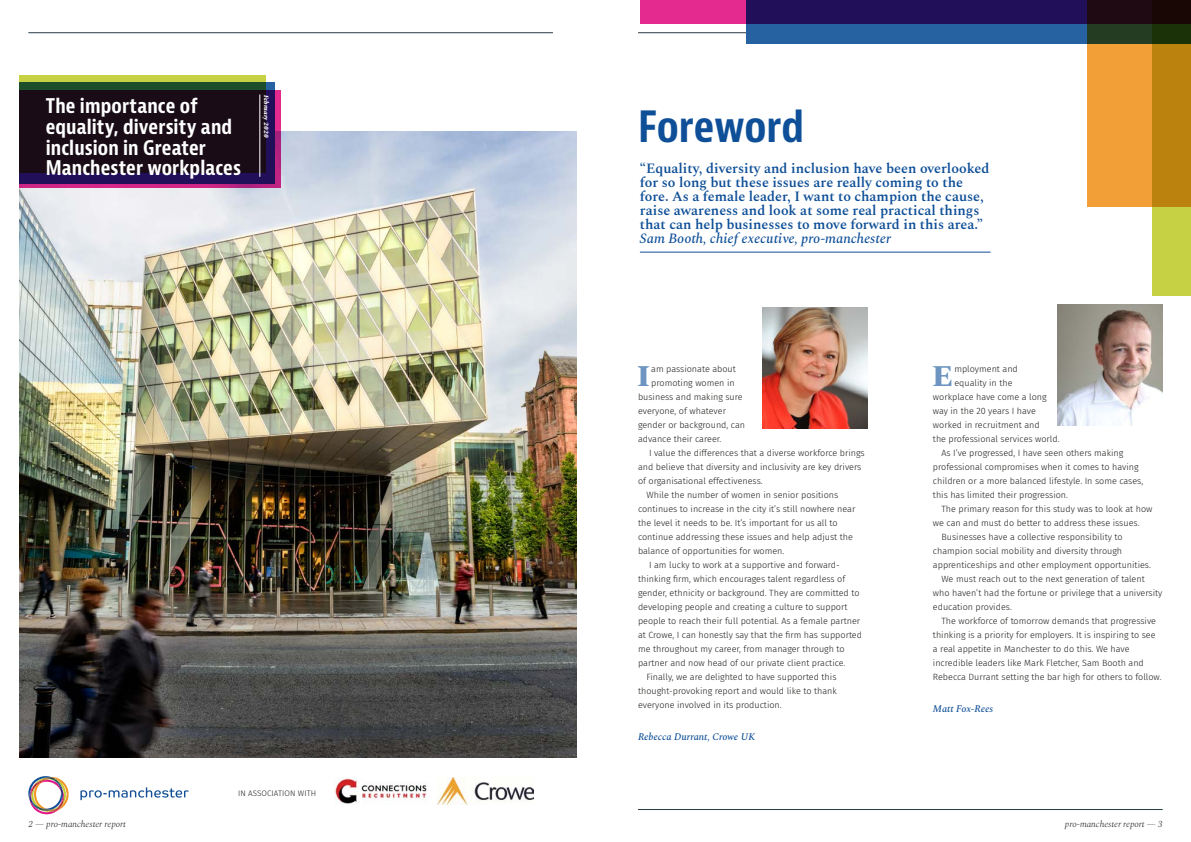
<style>
.page{position:relative;width:1191px;height:842px;background:#fff}
.page>*{position:absolute;margin:0;border:0;box-sizing:border-box;transform-origin:0 0}
.t1{font:700 condensed 42px "Bernina Sans";color:#0e4f97}
.t2{font:800 30.2px "Spectral";color:#6e95c1}
.t3{font:700 condensed 19.7px/20.7px "Bernina Sans";letter-spacing:.005em;color:#fff}
.t4{font:600 14px/14px "Spectral";color:#0e4f97}
.t5{font:italic 500 14px "Spectral";color:#0e4f97}
.t6{font:italic 500 10px "Spectral";color:#0e4f97}
.t7{font:300 9px "Fira Sans";color:#1d1d1b}
.t8{font:italic 300 9px "Spectral";color:#1d1d1b}
.t9{font:300 8px "Fira Sans";letter-spacing:.01em;color:#1d1d1b}
.t10{font:italic 800 6.6px "Spectral";color:#fff}
</style>
<div class="page">
<hr style="left:28px;top:33px;width:525px;height:1px;background:#283c46">
<hr style="left:638px;top:809px;width:524px;height:1px;background:#283c46">
<hr style="left:638px;top:33px;width:524px;height:1px;background:#283c46">
<img style="left:1057px;top:305px;width:105px;height:121px">
<img style="left:763px;top:308px;width:104px;height:121px">
<div style="left:746px;top:0;width:445px;height:44px;background:#2661a1"></div>
<svg style="left:640px;top:0;width:447px;height:24px;background:#4f1566"></svg>
<svg style="left:1087px;top:0;width:65px;height:206px;background:#c68330"></svg>
<hr style="left:640px;top:252px;width:350px;height:1px;background:#0e4f97">
<svg style="left:1152px;top:0;width:39px;height:296px;background:#a68a1c"></svg>
<img style="left:19px;top:132px;width:557px;height:626px">
<svg style="left:19px;top:91px;width:262px;height:97px;background:#551667"></svg>
<svg style="left:19px;top:75px;width:247px;height:98px;background:#251f1b"></svg>
<hr style="left:260px;top:95px;width:1px;height:82px;background:#fff">
<svg style="left:80px;top:787px;width:109px;height:13px"></svg>
<svg style="left:28px;top:776px;width:41px;height:38px"></svg>
<img style="left:334px;top:777px;width:93px;height:27px">
<img style="left:438px;top:778px;width:95px;height:26px">
<h3 class="t3" style="left:46px;top:96px;width:197px">The importance of equality, diversity and inclusion in Greater<br>Manchester workplaces</h3>
<p class="t10" style="left:271px;top:95px;width:45px;rotate:90deg">February 2020</p>
<p class="t9" style="left:238px;top:788px;width:79px">IN ASSOCIATION WITH</p>
<h1 class="t1" style="left:638px;top:101px;width:167px">Foreword</h1>
<p class="t4" style="left:640px;top:160px;width:351px">“Equality, diversity and inclusion have been overlooked for so long but these issues are really coming to the fore. As a female leader, I want to champion the cause, raise awareness and look at some real practical things that can help businesses to move forward in this area.”</p>
<h3 class="t5" style="left:640px;top:228px;width:253px">Sam Booth, chief executive, pro-manchester</h3>
<h2 class="t2" style="left:637px;top:354px;width:14px">I</h2>
<p class="t7" style="left:651px;top:362px;width:86px">am passionate about</p>
<p class="t7" style="left:651px;top:376px;width:85px">promoting women in</p>
<p class="t7" style="left:638px;top:390px;width:106px">business and making sure</p>
<p class="t7" style="left:638px;top:404px;width:89px">everyone, of whatever</p>
<p class="t7" style="left:638px;top:419px;width:109px">gender or background, can</p>
<p class="t7" style="left:638px;top:433px;width:85px">advance their career.</p>
<p class="t7" style="left:649px;top:447px;width:217px">I value the differences that a diverse workforce brings</p>
<p class="t7" style="left:638px;top:461px;width:225px">and believe that diversity and inclusivity are key drivers</p>
<p class="t7" style="left:638px;top:475px;width:126px">of organisational effectiveness.</p>
<p class="t7" style="left:646px;top:489px;width:193px">While the number of women in senior positions</p>
<p class="t7" style="left:638px;top:503px;width:219px">continues to increase in the city it’s still nowhere near</p>
<p class="t7" style="left:638px;top:517px;width:201px">the level it needs to be. It’s important for us all to</p>
<p class="t7" style="left:638px;top:531px;width:216px">continue addressing these issues and help adjust the</p>
<p class="t7" style="left:638px;top:545px;width:148px">balance of opportunities for women.</p>
<p class="t7" style="left:649px;top:559px;width:192px">I am lucky to work at a supportive and forward-</p>
<p class="t7" style="left:638px;top:573px;width:209px">thinking firm, which encourages talent regardless of</p>
<p class="t7" style="left:638px;top:587px;width:223px">gender, ethnicity or background. They are committed to</p>
<p class="t7" style="left:638px;top:601px;width:211px">developing people and creating a culture to support</p>
<p class="t7" style="left:638px;top:615px;width:224px">people to reach their full potential. As a female partner</p>
<p class="t7" style="left:638px;top:629px;width:225px">at Crowe, I can honestly say that the firm has supported</p>
<p class="t7" style="left:638px;top:643px;width:208px">me throughout my career, from manager through to</p>
<p class="t7" style="left:638px;top:657px;width:209px">partner and now head of our private client practice.</p>
<p class="t7" style="left:646px;top:671px;width:191px">Finally, we are delighted to have supported this</p>
<p class="t7" style="left:638px;top:685px;width:200px">thought-provoking report and would like to thank</p>
<p class="t7" style="left:638px;top:699px;width:145px">everyone involved in its production.</p>
<p class="t6" style="left:638px;top:729px;width:119px">Rebecca Durrant, Crowe UK</p>
<h2 class="t2" style="left:932px;top:354px;width:23px">E</h2>
<p class="t7" style="left:954px;top:362px;width:65px">mployment and</p>
<p class="t7" style="left:954px;top:376px;width:60px">equality in the</p>
<p class="t7" style="left:933px;top:390px;width:115px">workplace have come a long</p>
<p class="t7" style="left:933px;top:404px;width:104px">way in the 20 years I have</p>
<p class="t7" style="left:933px;top:419px;width:108px">worked in recruitment and</p>
<p class="t7" style="left:933px;top:433px;width:128px">the professional services world.</p>
<p class="t7" style="left:941px;top:447px;width:183px">As I’ve progressed, I have seen others making</p>
<p class="t7" style="left:933px;top:461px;width:207px">professional compromises when it comes to having</p>
<p class="t7" style="left:933px;top:475px;width:212px">children or a more balanced lifestyle. In some cases,</p>
<p class="t7" style="left:933px;top:489px;width:137px">this has limited their progression.</p>
<p class="t7" style="left:941px;top:503px;width:212px">The primary reason for this study was to look at how</p>
<p class="t7" style="left:933px;top:517px;width:208px">we can and must do better to address these issues.</p>
<p class="t7" style="left:941px;top:531px;width:183px">Businesses have a collective responsibility to</p>
<p class="t7" style="left:933px;top:545px;width:191px">champion social mobility and diversity through</p>
<p class="t7" style="left:933px;top:559px;width:219px">apprenticeships and other employment opportunities.</p>
<p class="t7" style="left:941px;top:573px;width:205px">We must reach out to the next generation of talent</p>
<p class="t7" style="left:933px;top:587px;width:231px">who haven’t had the fortune or privilege that a university</p>
<p class="t7" style="left:933px;top:601px;width:80px">education provides.</p>
<p class="t7" style="left:941px;top:615px;width:216px">The workforce of tomorrow demands that progressive</p>
<p class="t7" style="left:933px;top:629px;width:224px">thinking is a priority for employers. It is inspiring to see</p>
<p class="t7" style="left:933px;top:643px;width:198px">a real appetite in Manchester to do this. We have</p>
<p class="t7" style="left:933px;top:657px;width:212px">incredible leaders like Mark Fletcher, Sam Booth and</p>
<p class="t7" style="left:933px;top:671px;width:230px">Rebecca Durrant setting the bar high for others to follow.</p>
<p class="t6" style="left:933px;top:701px;width:62px">Matt Fox-Rees</p>
<p class="t8" style="left:28px;top:818px;width:99px">2 — pro-manchester report</p>
<p class="t8" style="left:1065px;top:818px;width:99px">pro-manchester report — 3</p>
</div>
